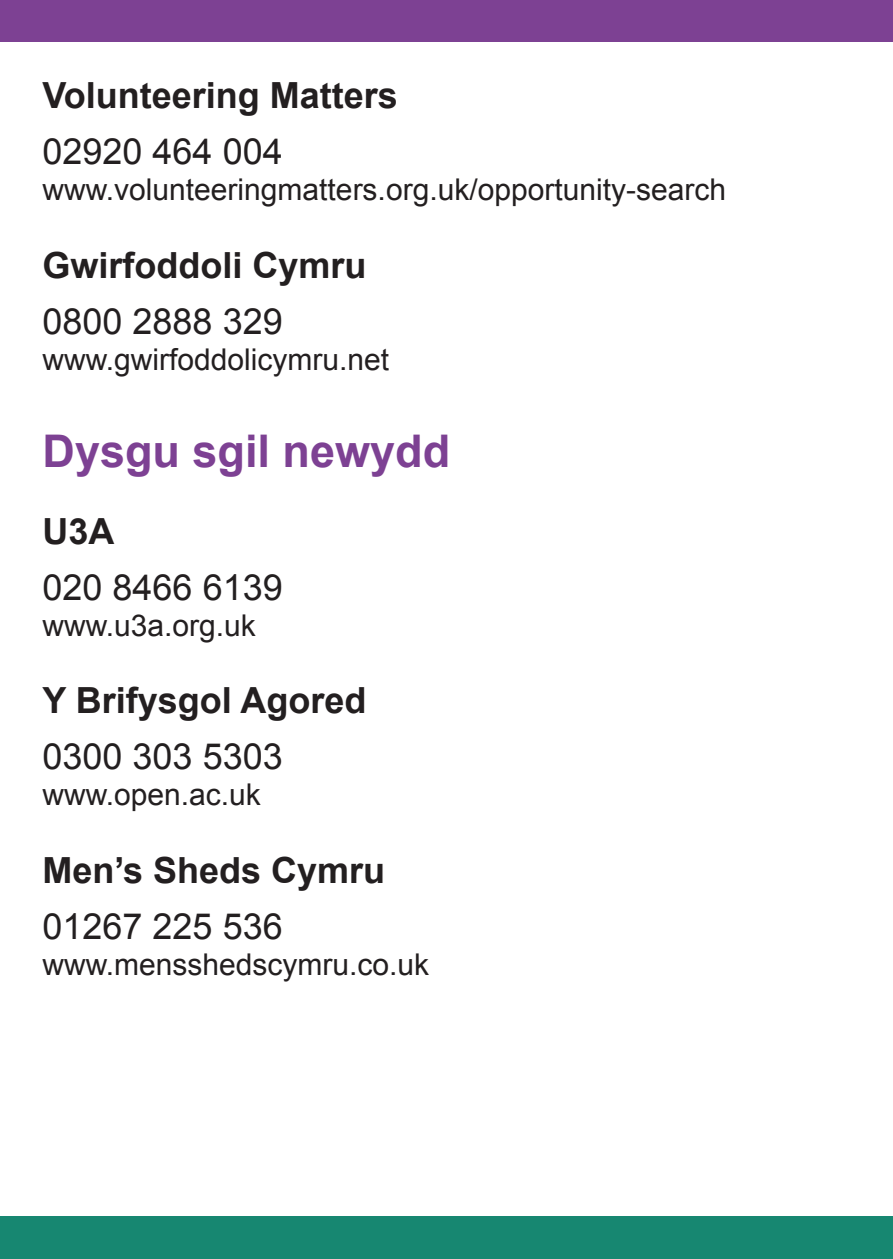
<style>
.page{position:relative;width:893px;height:1259px;background:#fff}
.page>*{position:absolute;margin:0;border:0;box-sizing:border-box;transform-origin:0 0}
.Subheading_3{font:700 45px "Arial";color:#7d4193}
.After_Bullets_Body_2{font:700 36px "Arial";color:#231f20}
.Body_no_line_break_b{font:36px "Arial";color:#231f20}
.Body_no_line_break_b-2{font:30px "Arial";color:#231f20}
</style>
<div class="page">
<div style="left:0;top:0;width:893px;height:41px;background:#7d4193"></div>
<div style="left:0;top:1216px;width:893px;height:43px;background:#178771"></div>
<p class="After_Bullets_Body_2" style="left:43px;top:72px;width:357px">Volunteering Matters</p>
<p class="Body_no_line_break_b" style="left:43px;top:128px;width:242px">02920 464 004</p>
<p class="Body_no_line_break_b-2" style="left:43px;top:170px;width:685px">www.volunteeringmatters.org.uk/opportunity-search</p>
<p class="After_Bullets_Body_2" style="left:43px;top:241px;width:326px">Gwirfoddoli Cymru</p>
<p class="Body_no_line_break_b" style="left:43px;top:297px;width:242px">0800 2888 329</p>
<p class="Body_no_line_break_b-2" style="left:43px;top:339px;width:348px">www.gwirfoddolicymru.net</p>
<p class="Subheading_3" style="left:43px;top:421px;width:409px">Dysgu sgil newydd</p>
<p class="After_Bullets_Body_2" style="left:43px;top:507px;width:74px">U3A</p>
<p class="Body_no_line_break_b" style="left:43px;top:564px;width:242px">020 8466 6139</p>
<p class="Body_no_line_break_b-2" style="left:43px;top:606px;width:215px">www.u3a.org.uk</p>
<p class="After_Bullets_Body_2" style="left:43px;top:676px;width:326px">Y Brifysgol Agored</p>
<p class="Body_no_line_break_b" style="left:43px;top:733px;width:242px">0300 303 5303</p>
<p class="Body_no_line_break_b-2" style="left:43px;top:775px;width:220px">www.open.ac.uk</p>
<p class="After_Bullets_Body_2" style="left:43px;top:846px;width:344px">Men’s Sheds Cymru</p>
<p class="Body_no_line_break_b" style="left:43px;top:902px;width:242px">01267 225 536</p>
<p class="Body_no_line_break_b-2" style="left:43px;top:944px;width:388px">www.mensshedscymru.co.uk</p>
</div>
